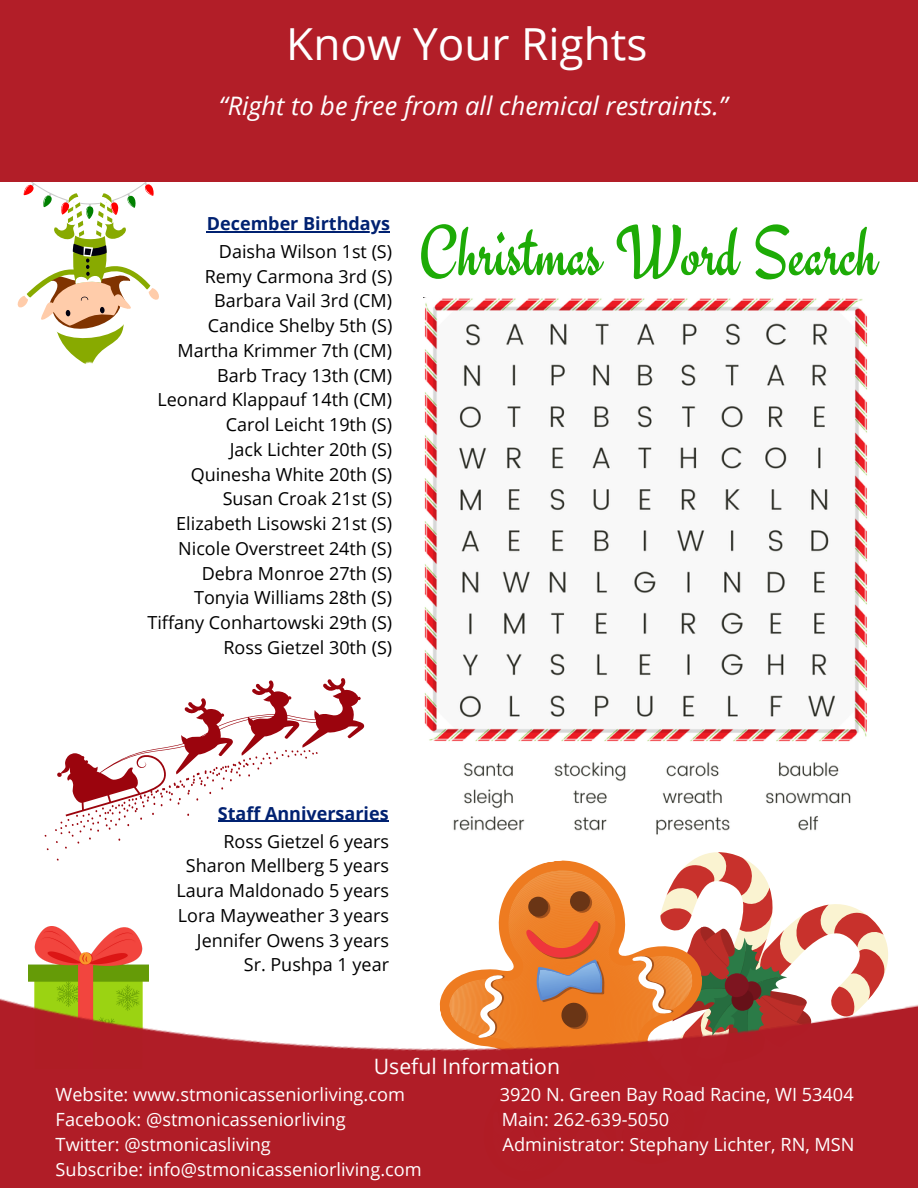
<style>
.page{position:relative;width:918px;height:1188px;background:#fff}
.page>*{position:absolute;margin:0;border:0;box-sizing:border-box;transform-origin:0 0}
.t1{font:72px "Engagement";color:#1dab06}
.t2{font:44.25px "Open Sans";color:#fff}
.t3{font:italic 25.5px "Open Sans";color:#fff}
.t4{font:21.15px "Open Sans";color:#fff}
.t5{font:18.15px "Open Sans";color:#fff}
.t6{font:18px "Open Sans";color:#000}
.t7{font:700 18px "Open Sans";color:#002171}
</style>
<div class="page">
<img style="left:0;top:820px;width:918px;height:368px">
<svg style="left:17px;top:182px;width:142px;height:182px"></svg>
<div style="left:0;top:0;width:918px;height:181px;background:#b21e28"></div>
<img style="left:423px;top:298px;width:451px;height:550px">
<svg style="left:45px;top:678px;width:320px;height:183px"></svg>
<hr style="left:207px;top:232px;width:183px;height:1px;background:#002171">
<hr style="left:218px;top:821px;width:171px;height:1px;background:#002171">
<p class="t2" style="left:286px;top:13px;width:363px">Know Your Rights</p>
<p class="t3" style="left:219px;top:88px;width:510px">“Right to be free from all chemical restraints.”</p>
<p class="t7" style="left:207px;top:211px;width:185px">December Birthdays</p>
<p class="t6" style="left:219px;top:239px;width:175px">Daisha Wilson 1st (S)</p>
<p class="t6" style="left:205px;top:263px;width:189px">Remy Carmona 3rd (S)</p>
<p class="t6" style="left:214px;top:288px;width:179px">Barbara Vail 3rd (CM)</p>
<p class="t6" style="left:208px;top:313px;width:186px">Candice Shelby 5th (S)</p>
<p class="t6" style="left:177px;top:338px;width:216px">Martha Krimmer 7th (CM)</p>
<p class="t6" style="left:217px;top:362px;width:177px">Barb Tracy 13th (CM)</p>
<p class="t6" style="left:158px;top:387px;width:236px">Leonard Klappauf 14th (CM)</p>
<p class="t6" style="left:226px;top:412px;width:168px">Carol Leicht 19th (S)</p>
<p class="t6" style="left:230px;top:437px;width:164px">Jack Lichter 20th (S)</p>
<p class="t6" style="left:191px;top:461px;width:203px">Quinesha White 20th (S)</p>
<p class="t6" style="left:223px;top:486px;width:171px">Susan Croak 21st (S)</p>
<p class="t6" style="left:176px;top:511px;width:217px">Elizabeth Lisowski 21st (S)</p>
<p class="t6" style="left:178px;top:536px;width:215px">Nicole Overstreet 24th (S)</p>
<p class="t6" style="left:202px;top:560px;width:192px">Debra Monroe 27th (S)</p>
<p class="t6" style="left:194px;top:585px;width:200px">Tonyia Williams 28th (S)</p>
<p class="t6" style="left:147px;top:610px;width:246px">Tiffany Conhartowski 29th (S)</p>
<p class="t6" style="left:223px;top:635px;width:170px">Ross Gietzel 30th (S)</p>
<p class="t1" style="left:419px;top:210px;width:461px">Christmas Word Search</p>
<p class="t7" style="left:218px;top:801px;width:172px">Staff Anniversaries</p>
<p class="t6" style="left:223px;top:828px;width:167px">Ross Gietzel 6 years</p>
<p class="t6" style="left:186px;top:853px;width:205px">Sharon Mellberg 5 years</p>
<p class="t6" style="left:176px;top:878px;width:214px">Laura Maldonado 5 years</p>
<p class="t6" style="left:178px;top:903px;width:213px">Lora Mayweather 3 years</p>
<p class="t6" style="left:197px;top:927px;width:194px">Jennifer Owens 3 years</p>
<p class="t6" style="left:244px;top:952px;width:147px">Sr. Pushpa 1 year</p>
<p class="t4" style="left:374px;top:1051px;width:188px">Useful Information</p>
<p class="t5" style="left:56px;top:1082px;width:351px">Website: www.stmonicasseniorliving.com</p>
<p class="t5" style="left:500px;top:1082px;width:355px">3920 N. Green Bay Road Racine, WI 53404</p>
<p class="t5" style="left:56px;top:1107px;width:292px">Facebook: @stmonicasseniorliving</p>
<p class="t5" style="left:502px;top:1107px;width:169px">Main: 262-639-5050</p>
<p class="t5" style="left:56px;top:1132px;width:217px">Twitter: @stmonicasliving</p>
<p class="t5" style="left:503px;top:1132px;width:354px">Administrator: Stephany Lichter, RN, MSN</p>
<p class="t5" style="left:56px;top:1157px;width:368px">Subscribe: info@stmonicasseniorliving.com</p>
</div>
